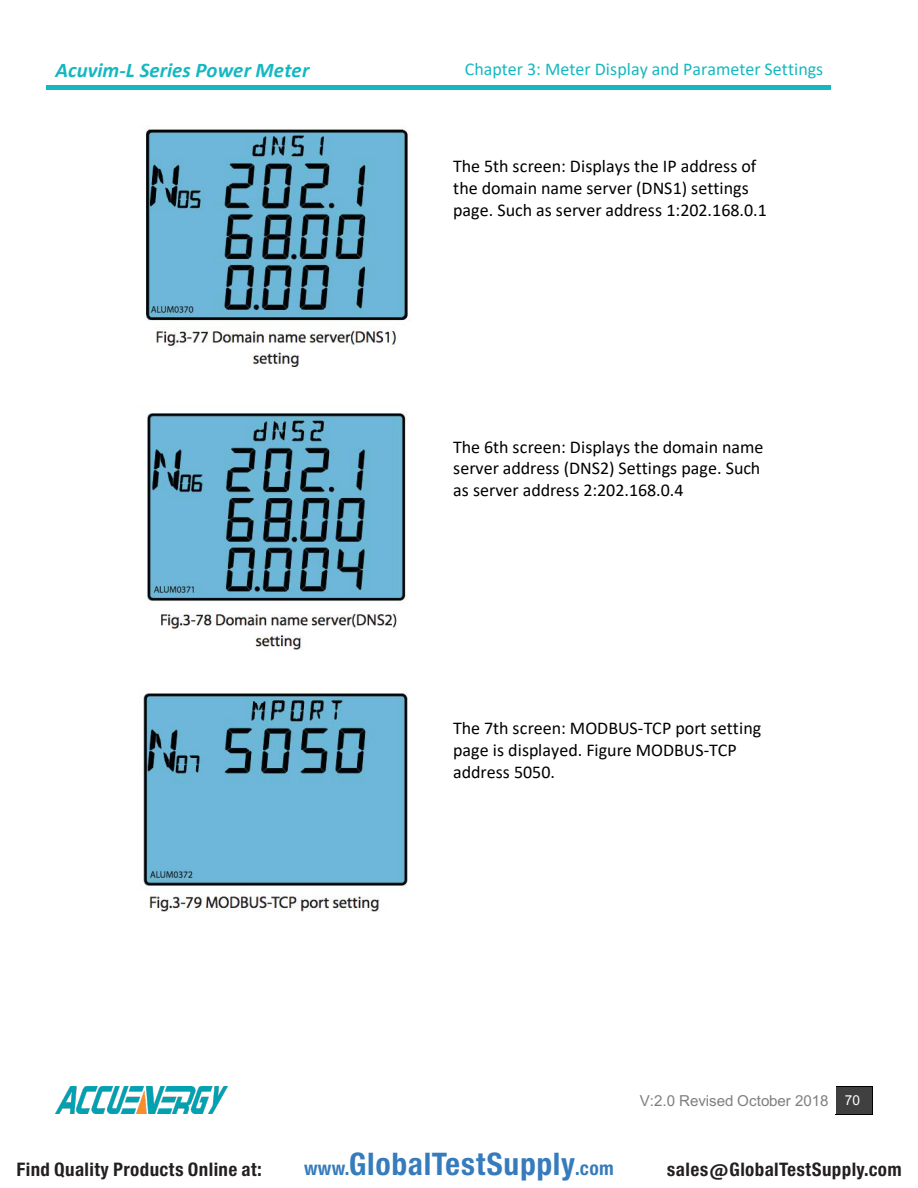
<style>
.page{position:relative;width:918px;height:1188px;background:#fff}
.page>*{position:absolute;margin:0;border:0;box-sizing:border-box;transform-origin:0 0}
.t1{font:29.7px "Europa Gro Nr 2 SBOP Bol Con";letter-spacing:.02em;color:#367bbc}
.t2{font:italic 700 20.85px "Calibri";color:#15b8c1}
.t3{font:18px/21.9px "Calibri";color:#000}
.t4{font:18px "Calibri";color:#15b8c1}
.t5{font:17.85px "Europa Gro Nr 2 SBOP Bol Con";letter-spacing:.02em;color:#231f20}
.t6{font:15.15px "Arial";letter-spacing:-.01em;color:#7f7f7f}
.s1{font-size:13.65px;color:#fff}
.s2{font-size:18.3px}
</style>
<div class="page">
<div style="left:46px;top:85px;width:306px;height:5px;background:#15b8c1"></div>
<svg style="left:352px;top:85px;width:4px;height:5px"></svg>
<div style="left:356px;top:85px;width:475px;height:5px;background:#15b8c1"></div>
<div style="left:837px;top:1086px;width:35px;height:28px;background:#404040"></div>
<hr style="left:837px;top:1086px;width:35px;height:1px;background:#000">
<hr style="left:836px;top:1114px;width:36px;height:1px;background:#000">
<svg style="left:872px;top:1086px;width:1px;height:29px"></svg>
<img style="left:56px;top:1087px;width:172px;height:27px">
<img style="left:145px;top:129px;width:263px;height:240px">
<img style="left:146px;top:413px;width:260px;height:237px">
<img style="left:143px;top:692px;width:265px;height:220px">
<p class="t2" style="left:55px;top:58px;width:255px">Acuvim-L Series Power Meter</p>
<p class="t4" style="left:465px;top:58px;width:360px">Chapter 3: Meter Display and Parameter Settings</p>
<p class="t3" style="left:453px;top:155px;width:315px">The 5th screen: Displays the IP address of the domain name server (DNS1) settings page. Such as server address 1:202.168.0.1</p>
<p class="t3" style="left:453px;top:435px;width:312px">The 6th screen: Displays the domain name server address (DNS2) Settings page. Such as server address 2:202.168.0.4</p>
<p class="t3" style="left:453px;top:717px;width:309px">The 7th screen: MODBUS-TCP port setting page is displayed. Figure MODBUS-TCP address 5050.</p>
<p class="t6" style="left:640px;top:1092px;width:222px">V:2.0 Revised October 2018 <span class="s1">70</span></p>
<p class="t5" style="left:16px;top:1159px;width:247px">Find Quality Products Online at:</p>
<h1 class="t1" style="left:304px;top:1147px;width:311px"><span class="s2">www.</span>GlobalTestSupply<span class="s2">.com</span></h1>
<p class="t5" style="left:667px;top:1159px;width:236px">sales@GlobalTestSupply.com</p>
</div>
